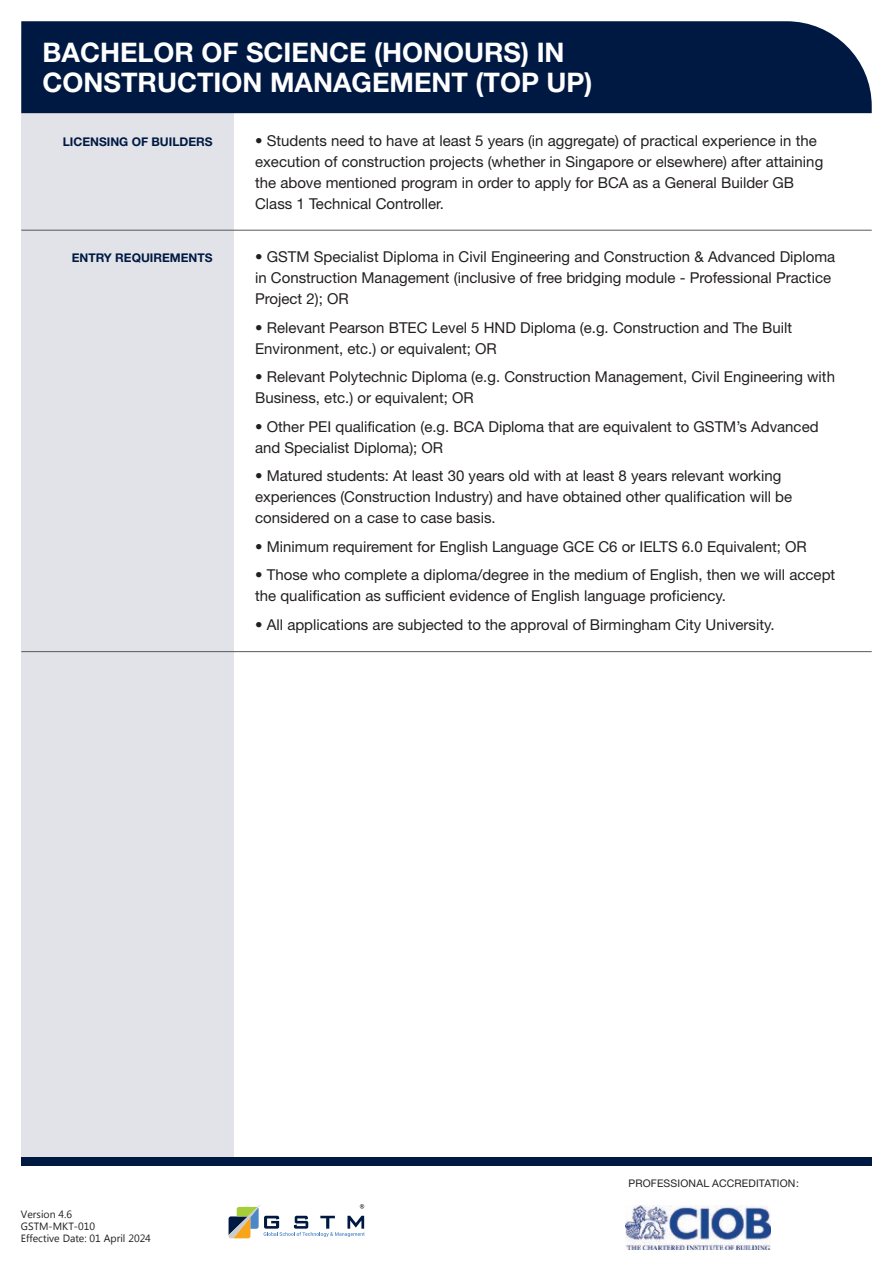
<style>
.page{position:relative;width:893px;height:1263px;background:#fff}
.page>*{position:absolute;margin:0;border:0;box-sizing:border-box;transform-origin:0 0}
.t1{font:700 27px/30px "Helvetica Neue";color:#fff}
.t2{font:15px/21px "Helvetica Neue";color:#231f20}
.t3{font:700 12px "Helvetica Neue";color:#001942}
.t4{font:10.5px/12px "Microsoft Tai Le";color:#231f20}
.t5{font:10.5px "Helvetica Neue";letter-spacing:.015em;color:#231f20}
</style>
<div class="page">
<svg style="left:229px;top:1204px;width:136px;height:34px"></svg>
<img style="left:626px;top:1205px;width:145px;height:44px">
<div style="left:21px;top:34px;width:213px;height:1127px;background:#e1e3e8"></div>
<div style="left:21px;top:21px;width:851px;height:92px;background:#001942"></div>
<div style="left:21px;top:1157px;width:851px;height:9px;background:#001942"></div>
<hr style="left:21px;top:230px;width:851px;height:1px;background:#57585a">
<hr style="left:21px;top:651px;width:851px;height:1px;background:#57585a">
<h1 class="t1" style="left:43px;top:36px;width:552px">BACHELOR OF SCIENCE (HONOURS) IN<br>CONSTRUCTION MANAGEMENT (TOP UP)</h1>
<p class="t3" style="left:63px;top:135px;width:151px">LICENSING OF BUILDERS</p>
<p class="t2" style="left:255px;top:130px;width:570px">• Students need to have at least 5 years (in aggregate) of practical experience in the execution of construction projects (whether in Singapore or elsewhere) after attaining the above mentioned program in order to apply for BCA as a General Builder GB Class 1 Technical Controller.</p>
<p class="t3" style="left:72px;top:250px;width:142px">ENTRY REQUIREMENTS</p>
<p class="t2" style="left:255px;top:246px;width:582px">• GSTM Specialist Diploma in Civil Engineering and Construction &amp; Advanced Diploma in Construction Management (inclusive of free bridging module - Professional Practice<br>Project 2); OR</p>
<p class="t2" style="left:255px;top:317px;width:539px">• Relevant Pearson BTEC Level 5 HND Diploma (e.g. Construction and The Built<br>Environment, etc.) or equivalent; OR</p>
<p class="t2" style="left:255px;top:366px;width:581px">• Relevant Polytechnic Diploma (e.g. Construction Management, Civil Engineering with<br>Business, etc.) or equivalent; OR</p>
<p class="t2" style="left:255px;top:416px;width:565px">• Other PEI qualification (e.g. BCA Diploma that are equivalent to GSTM’s Advanced and Specialist Diploma); OR</p>
<p class="t2" style="left:255px;top:465px;width:538px">• Matured students: At least 30 years old with at least 8 years relevant working experiences (Construction Industry) and have obtained other qualification will be considered on a case to case basis.</p>
<p class="t2" style="left:255px;top:536px;width:553px">• Minimum requirement for English Language GCE C6 or IELTS 6.0 Equivalent; OR</p>
<p class="t2" style="left:255px;top:564px;width:582px">• Those who complete a diploma/degree in the medium of English, then we will accept the qualification as sufficient evidence of English language proficiency.</p>
<p class="t2" style="left:255px;top:614px;width:521px">• All applications are subjected to the approval of Birmingham City University.</p>
<p class="t4" style="left:21px;top:1208px;width:132px">Version 4.6<br>GSTM-MKT-010<br>Effective Date: 01 April 2024</p>
<p class="t5" style="left:628px;top:1177px;width:172px">PROFESSIONAL ACCREDITATION:</p>
</div>
